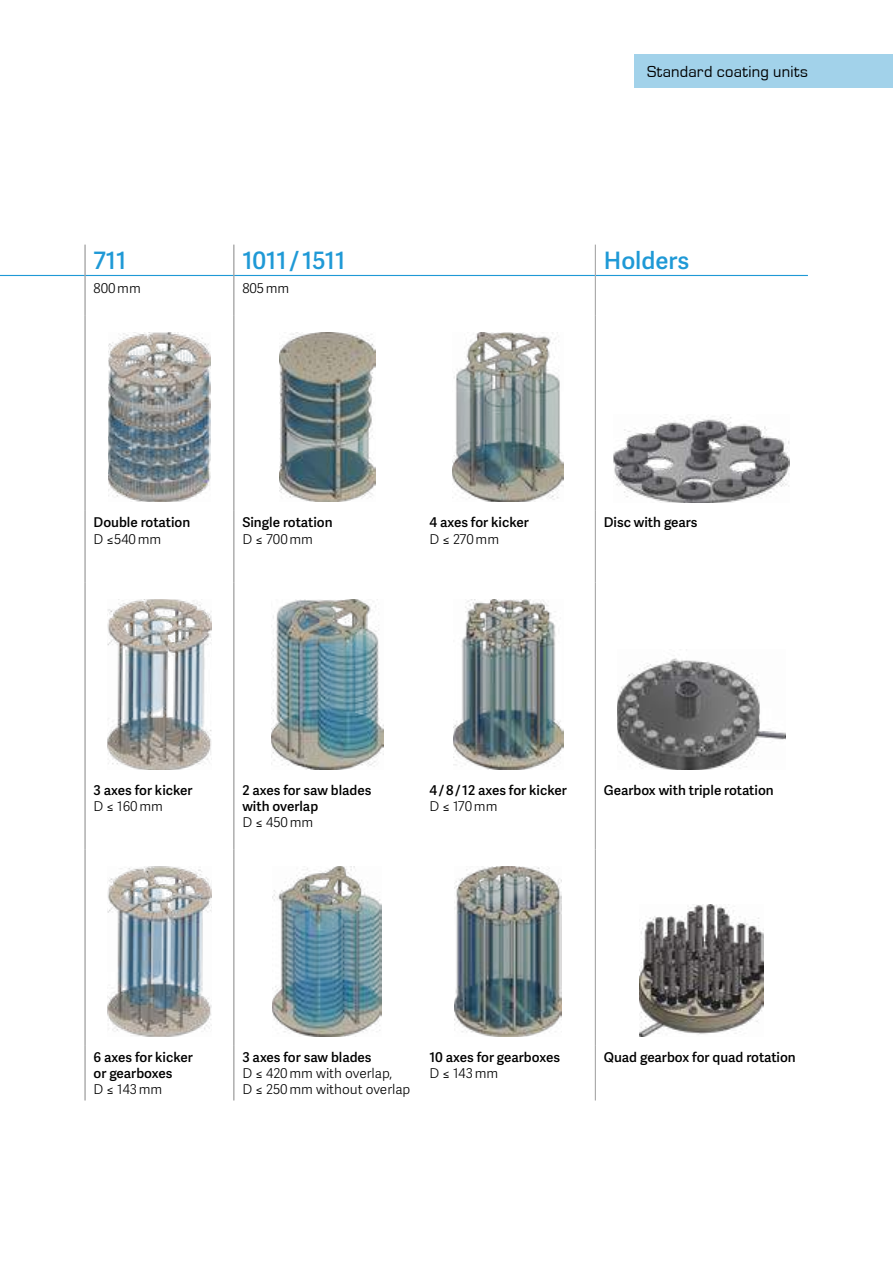
<style>
.page{position:relative;width:893px;height:1263px;background:#fff}
.page>*{position:absolute;margin:0;border:0;box-sizing:border-box;transform-origin:0 0}
.t1{font:600 24px "Adelle Sans";color:#1f99d6}
.t2{font:16.5px "Eurostile";letter-spacing:.015em;color:#000}
.t3{font:600 13.5px/16.2px "Adelle Sans";color:#000}
.t4{font:300 13.5px/16.2px "Adelle Sans";color:#000}
</style>
<div class="page">
<hr style="left:0;top:275px;width:85px;height:1px;background:#1f99d6">
<hr style="left:85px;top:275px;width:148px;height:1px;background:#1f99d6">
<hr style="left:234px;top:275px;width:187px;height:1px;background:#1f99d6">
<hr style="left:421px;top:275px;width:174px;height:1px;background:#1f99d6">
<hr style="left:596px;top:275px;width:212px;height:1px;background:#1f99d6">
<hr style="left:85px;top:245px;width:1px;height:30px;background:#868686">
<hr style="left:233px;top:245px;width:1px;height:30px;background:#868686">
<hr style="left:85px;top:275px;width:1px;height:40px;background:#868686">
<hr style="left:233px;top:275px;width:1px;height:40px;background:#868686">
<hr style="left:85px;top:315px;width:1px;height:196px;background:#868686">
<hr style="left:233px;top:315px;width:1px;height:196px;background:#868686">
<hr style="left:85px;top:511px;width:1px;height:71px;background:#868686">
<hr style="left:233px;top:511px;width:1px;height:71px;background:#868686">
<hr style="left:85px;top:582px;width:1px;height:196px;background:#868686">
<hr style="left:233px;top:582px;width:1px;height:196px;background:#868686">
<hr style="left:85px;top:778px;width:1px;height:71px;background:#868686">
<hr style="left:233px;top:778px;width:1px;height:71px;background:#868686">
<hr style="left:85px;top:849px;width:1px;height:196px;background:#868686">
<hr style="left:233px;top:849px;width:1px;height:196px;background:#868686">
<hr style="left:85px;top:1045px;width:1px;height:55px;background:#868686">
<hr style="left:233px;top:1045px;width:1px;height:55px;background:#868686">
<hr style="left:595px;top:245px;width:1px;height:30px;background:#9c9c9c">
<hr style="left:595px;top:275px;width:1px;height:40px;background:#9c9c9c">
<hr style="left:595px;top:315px;width:1px;height:196px;background:#9c9c9c">
<hr style="left:595px;top:511px;width:1px;height:71px;background:#9c9c9c">
<hr style="left:595px;top:582px;width:1px;height:196px;background:#9c9c9c">
<hr style="left:595px;top:778px;width:1px;height:71px;background:#9c9c9c">
<hr style="left:595px;top:849px;width:1px;height:196px;background:#9c9c9c">
<hr style="left:595px;top:1045px;width:1px;height:55px;background:#9c9c9c">
<img style="left:108px;top:332px;width:102px;height:170px">
<img style="left:279px;top:332px;width:97px;height:170px">
<img style="left:452px;top:332px;width:112px;height:170px">
<img style="left:614px;top:416px;width:175px;height:86px">
<img style="left:108px;top:599px;width:103px;height:171px">
<img style="left:271px;top:599px;width:112px;height:171px">
<img style="left:453px;top:599px;width:110px;height:171px">
<img style="left:617px;top:649px;width:169px;height:121px">
<img style="left:108px;top:866px;width:103px;height:170px">
<img style="left:273px;top:866px;width:109px;height:170px">
<img style="left:455px;top:866px;width:107px;height:170px">
<img style="left:640px;top:905px;width:123px;height:132px">
<div style="left:634px;top:54px;width:259px;height:34px;background:#a2d2ea"></div>
<p class="t2" style="left:647px;top:63px;width:162px">Standard coating units</p>
<h1 class="t1" style="left:94px;top:247px;width:34px">711</h1>
<h1 class="t1" style="left:242px;top:247px;width:104px">1011 / 1511</h1>
<h1 class="t1" style="left:604px;top:247px;width:87px">Holders</h1>
<p class="t4" style="left:94px;top:280px;width:49px">800 mm</p>
<p class="t4" style="left:242px;top:280px;width:49px">805 mm</p>
<p class="t3" style="left:94px;top:515px;width:98px">Double rotation</p>
<p class="t4" style="left:94px;top:531px;width:69px">D ≤540 mm</p>
<p class="t3" style="left:242px;top:515px;width:92px">Single rotation</p>
<p class="t4" style="left:242px;top:531px;width:72px">D ≤ 700 mm</p>
<p class="t3" style="left:429px;top:515px;width:101px">4 axes for kicker</p>
<p class="t4" style="left:429px;top:531px;width:71px">D ≤ 270 mm</p>
<p class="t3" style="left:604px;top:515px;width:95px">Disc with gears</p>
<p class="t3" style="left:94px;top:782px;width:101px">3 axes for kicker</p>
<p class="t4" style="left:94px;top:798px;width:71px">D ≤ 160 mm</p>
<p class="t3" style="left:242px;top:782px;width:131px">2 axes for saw blades with overlap</p>
<p class="t4" style="left:242px;top:814px;width:72px">D ≤ 450 mm</p>
<p class="t3" style="left:429px;top:782px;width:139px">4 / 8 / 12 axes for kicker</p>
<p class="t4" style="left:429px;top:798px;width:69px">D ≤ 170 mm</p>
<p class="t3" style="left:604px;top:782px;width:171px">Gearbox with triple rotation</p>
<p class="t3" style="left:94px;top:1049px;width:101px">6 axes for kicker or gearboxes</p>
<p class="t4" style="left:94px;top:1082px;width:70px">D ≤ 143 mm</p>
<p class="t3" style="left:242px;top:1049px;width:131px">3 axes for saw blades</p>
<p class="t4" style="left:242px;top:1065px;width:169px">D ≤ 420 mm with overlap,<br>D ≤ 250 mm without overlap</p>
<p class="t3" style="left:429px;top:1049px;width:132px">10 axes for gearboxes</p>
<p class="t4" style="left:429px;top:1065px;width:70px">D ≤ 143 mm</p>
<p class="t3" style="left:604px;top:1049px;width:193px">Quad gearbox for quad rotation</p>
</div>
